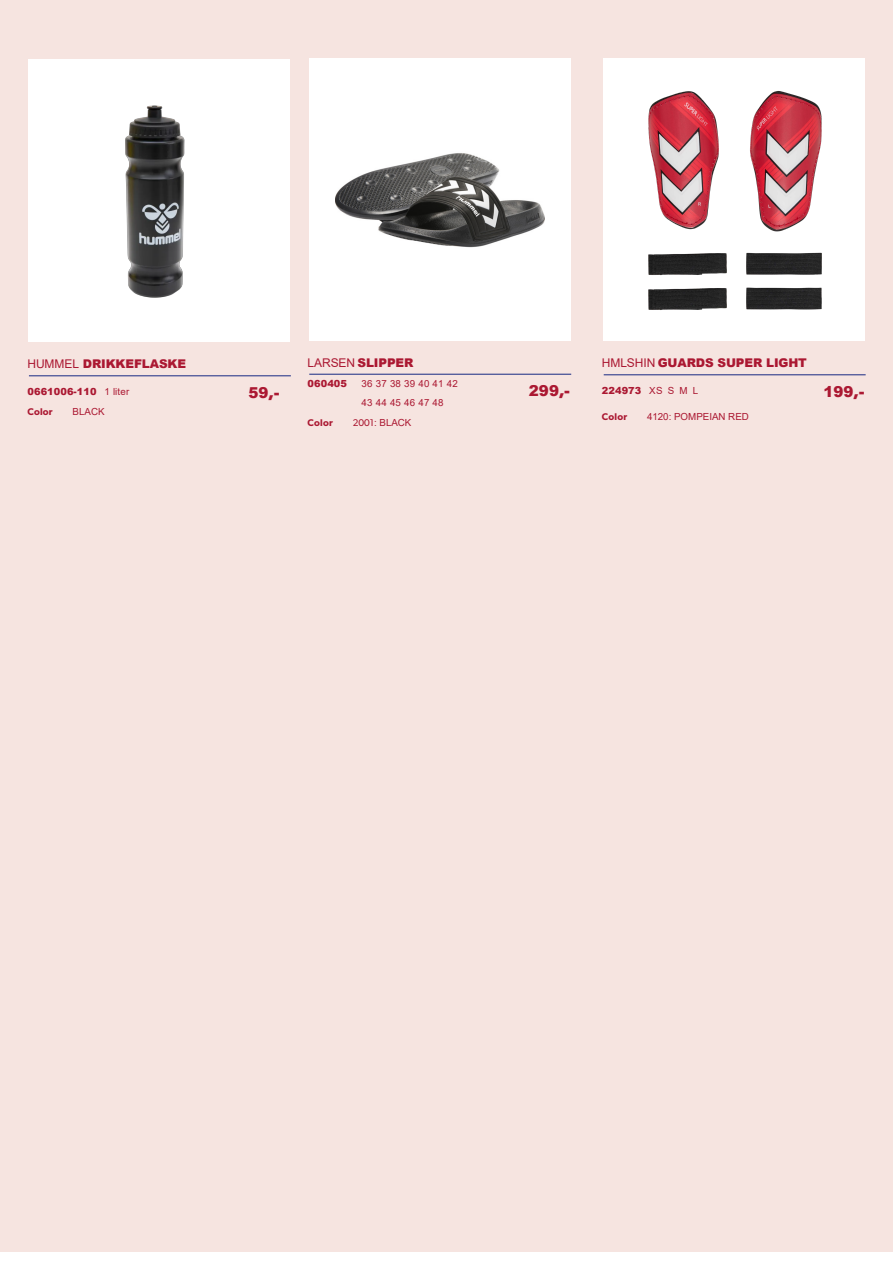
<style>
.page{position:relative;width:893px;height:1263px;background:#fff}
.page>*{position:absolute;margin:0;border:0;box-sizing:border-box;transform-origin:0 0}
.t1{font:900 15px "Arial";color:#ab1832}
.t2{font:900 12px "Arial";letter-spacing:-.01em;color:#ab1832}
.t3{font:900 9.75px "Arial";letter-spacing:.01em;color:#ab1832}
.t4{font:9.75px "Arial";color:#ab1832}
.t5{font:9.75px/19.4px "Arial";letter-spacing:.02em;color:#ab1832}
.t6{font:600 9.75px "Gibson";letter-spacing:.02em;color:#ab1832}
.s1{font-weight:400}
.s2{font-family:"Gibson";font-weight:700}
.s3{font-family:"Gibson"}
</style>
<div class="page">
<div style="left:0;top:0;width:893px;height:1251px;background:#f6e4e0"></div>
<div style="left:309px;top:58px;width:262px;height:282px;background:#fff"></div>
<hr style="left:309px;top:374px;width:262px;height:1px;background:#172983">
<div style="left:603px;top:58px;width:262px;height:283px;background:#fff"></div>
<hr style="left:604px;top:374px;width:262px;height:1px;background:#172983">
<img style="left:335px;top:153px;width:209px;height:95px">
<img style="left:649px;top:91px;width:172px;height:219px">
<div style="left:28px;top:59px;width:262px;height:283px;background:#fff"></div>
<hr style="left:29px;top:375px;width:262px;height:1px;background:#172983">
<img style="left:125px;top:105px;width:60px;height:193px">
<p class="t2" style="left:27px;top:355px;width:160px"><span class="s1">HUMMEL</span> DRIKKEFLASKE</p>
<p class="t3" style="left:27px;top:385px;width:103px">0661006-110 <span class="s1">1 liter</span></p>
<p class="t6" style="left:27px;top:405px;width:27px">Color</p>
<p class="t4" style="left:73px;top:405px;width:33px">BLACK</p>
<p class="t1" style="left:249px;top:382px;width:33px">59<span class="s2">,-</span></p>
<p class="t2" style="left:308px;top:354px;width:107px"><span class="s1">LARSEN</span> SLIPPER</p>
<p class="t3" style="left:308px;top:376px;width:41px">060405</p>
<p class="t5" style="left:362px;top:374px;width:98px">36 37 38 39 40 41 42<br>43 44 45 46 47 48</p>
<p class="t6" style="left:308px;top:416px;width:27px">Color</p>
<p class="t4" style="left:353px;top:416px;width:60px"><span class="s3">2001</span>: BLACK</p>
<p class="t1" style="left:529px;top:380px;width:43px">299<span class="s2">,-</span></p>
<p class="t2" style="left:602px;top:354px;width:207px"><span class="s1">HMLSHIN</span> GUARDS SUPER LIGHT</p>
<p class="t3" style="left:602px;top:383px;width:98px">224973 <span class="s1">XS S M L</span></p>
<p class="t6" style="left:602px;top:411px;width:27px">Color</p>
<p class="t4" style="left:647px;top:410px;width:103px">4120: POMPEIAN RED</p>
<p class="t1" style="left:823px;top:381px;width:43px">199<span class="s2">,-</span></p>
</div>
